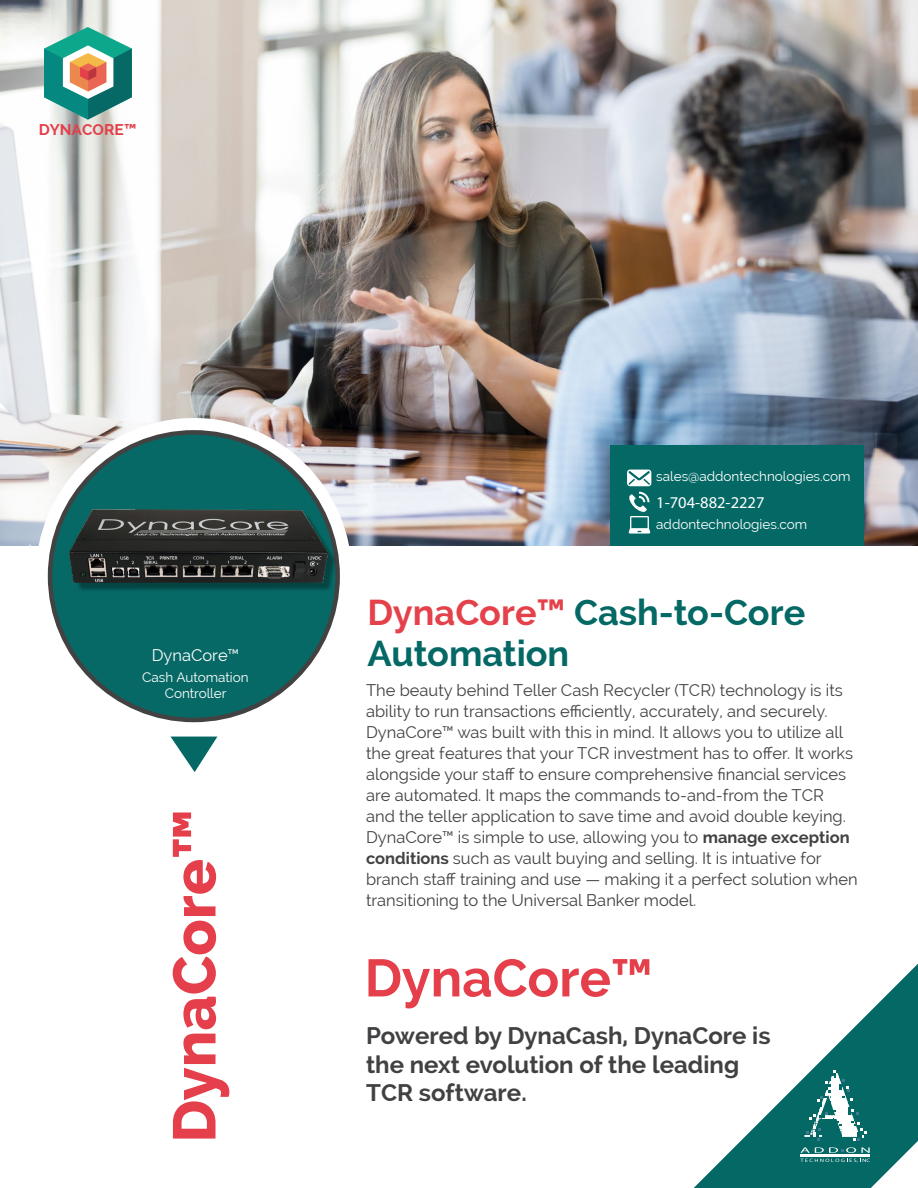
<style>
.page{position:relative;width:918px;height:1188px;background:#fff}
.page>*{position:absolute;margin:0;border:0;box-sizing:border-box;transform-origin:0 0}
.t1{font:800 60px "Raleway";color:#e43f4a}
.t2{font:700 52.5px "Raleway";color:#e43f4a}
.t3{font:700 36px/40.5px "Raleway";color:#046865}
.t4{font:700 24px/28.5px "Raleway";color:#414042}
.t5{font:16.5px/21px "Raleway";color:#424141}
.t6{font:16.5px "Myriad Pro";color:#fff}
.t7{font:16.5px "Raleway";color:#fff}
.t8{font:700 15.6px "Raleway";color:#e33f4a}
.t9{font:13.5px/16.2px "Raleway";color:#fff;text-align:center}
.s1{color:#e4414a}
.s2{font-weight:700}
</style>
<div class="page">
<img style="left:0;top:0;width:918px;height:545px">
<svg style="left:694px;top:964px;width:224px;height:224px"></svg>
<svg style="left:804px;top:1070px;width:63px;height:71px"></svg>
<hr style="left:800px;top:1154px;width:70px;height:3px;background:#fff">
<svg style="left:801px;top:1147px;width:69px;height:6px"></svg>
<svg style="left:800px;top:1159px;width:70px;height:4px"></svg>
<svg style="left:44px;top:27px;width:88px;height:93px"></svg>
<div style="left:43px;top:426px;width:302px;height:301px;background:#076966;border-radius:50%"></div>
<div style="left:36px;top:418px;width:316px;height:316px;border:15px solid #fff;border-radius:50%"></div>
<svg style="left:170px;top:737px;width:47px;height:35px"></svg>
<div style="left:73px;top:513px;width:264px;height:79px;background:#000;opacity:.35"></div>
<img style="left:69px;top:510px;width:258px;height:72px">
<div style="left:611px;top:445px;width:253px;height:101px;background:#046865"></div>
<svg style="left:627px;top:470px;width:24px;height:16px"></svg>
<svg style="left:628px;top:492px;width:22px;height:42px"></svg>
<p class="t8" style="left:39px;top:120px;width:99px">DYNACORE™</p>
<p class="t9" style="left:656px;top:468px;width:196px">sales@addontechnologies.com</p>
<p class="t6" style="left:656px;top:493px;width:110px">1-704-882-2227</p>
<p class="t9" style="left:656px;top:516px;width:153px">addontechnologies.com</p>
<h3 class="t3" style="left:368px;top:592px;width:439px"><span class="s1">DynaCore™</span> Cash-to-Core<br>Automation</h3>
<p class="t7" style="left:152px;top:646px;width:89px">DynaCore™</p>
<p class="t9" style="left:142px;top:669px;width:108px">Cash Automation<br>Controller</p>
<p class="t5" style="left:366px;top:680px;width:493px">The beauty behind Teller Cash Recycler (TCR) technology is its ability to run transactions efficiently, accurately, and securely.<br>DynaCore™ was built with this in mind. It allows you to utilize all the great features that your TCR investment has to offer. It works alongside your staff to ensure comprehensive financial services are automated. It maps the commands to-and-from the TCR<br>and the teller application to save time and avoid double keying.<br>DynaCore™ is simple to use, allowing you to <span class="s2">manage exception conditions</span> such as vault buying and selling. It is intuative for branch staff training and use — making it a perfect solution when transitioning to the Universal Banker model.</p>
<h1 class="t1" style="left:160px;top:1143px;width:336px;rotate:-90deg">DynaCore™</h1>
<h2 class="t2" style="left:365px;top:948px;width:290px">DynaCore™</h2>
<h3 class="t4" style="left:366px;top:1022px;width:406px">Powered by DynaCash, DynaCore is the next evolution of the leading<br>TCR software.</h3>
</div>
